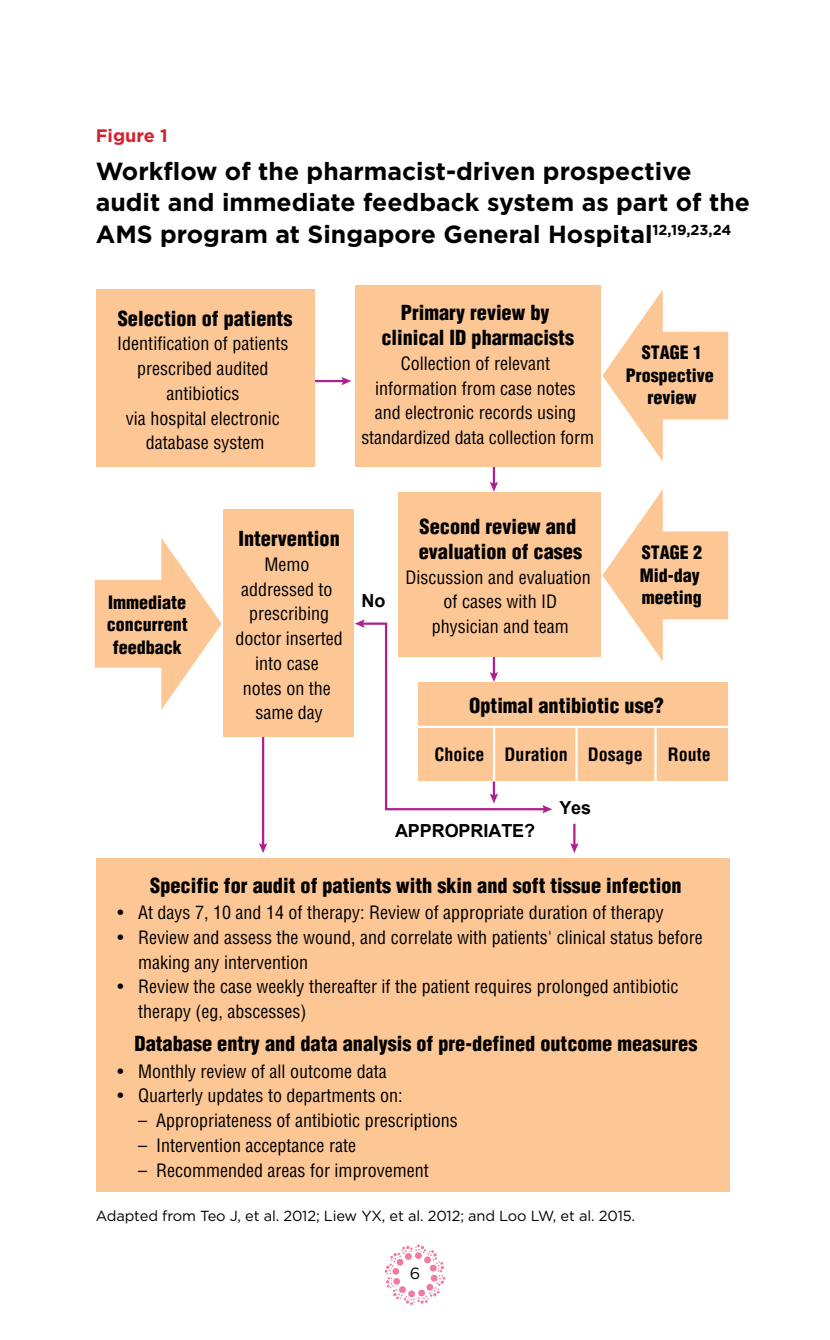
<style>
.page{position:relative;width:830px;height:1340px;background:#fff}
.page>*{position:absolute;margin:0;border:0;box-sizing:border-box;transform-origin:0 0}
.t1{font:700 24.75px/31.5px "Gotham";color:#000}
.t2{font:900 condensed 20.25px/24.8px "Helvetica";color:#000;text-align:center}
.t3{font:condensed 18px/24.8px "Helvetica";color:#000;text-align:center}
.t4{font:900 condensed 18px/22.5px "Helvetica";color:#000;text-align:center}
.t5{font:700 condensed 18px "Helvetica";color:#000}
.t6{font:700 18px "Arial";letter-spacing:-.005em;color:#000}
.t7{font:700 18px "Gotham";color:#d2232a}
.t8{font:16.2px "Gotham";color:#000}
.t9{font:14.62px "Gotham";letter-spacing:-.01em;color:#000}
</style>
<div class="page">
<svg style="left:384px;top:1244px;width:61px;height:61px"></svg>
<hr style="left:492px;top:394px;width:3px;height:91px;background:#b01f8e">
<svg style="left:490px;top:482px;width:8px;height:10px"></svg>
<hr style="left:253px;top:380px;width:91px;height:2px;background:#b01f8e">
<svg style="left:341px;top:377px;width:10px;height:8px"></svg>
<hr style="left:573px;top:823px;width:2px;height:23px;background:#b01f8e">
<svg style="left:570px;top:843px;width:8px;height:10px"></svg>
<hr style="left:262px;top:674px;width:2px;height:172px;background:#b01f8e">
<svg style="left:259px;top:843px;width:8px;height:10px"></svg>
<div style="left:354px;top:285px;width:246px;height:181px;background:#fdc695"></div>
<div style="left:398px;top:492px;width:202px;height:164px;background:#fdc695"></div>
<div style="left:96px;top:289px;width:218px;height:177px;background:#fdc695"></div>
<div style="left:223px;top:509px;width:131px;height:227px;background:#fdc695"></div>
<svg style="left:602px;top:290px;width:125px;height:171px"></svg>
<div style="left:96px;top:857px;width:633px;height:334px;background:#fdc695"></div>
<svg style="left:602px;top:489px;width:125px;height:172px"></svg>
<svg style="left:95px;top:538px;width:127px;height:172px"></svg>
<div style="left:417px;top:682px;width:310px;height:98px;background:#fdc695"></div>
<hr style="left:417px;top:725px;width:311px;height:3px;background:#fff">
<hr style="left:575px;top:727px;width:2px;height:54px;background:#fff">
<hr style="left:654px;top:727px;width:2px;height:54px;background:#fff">
<svg style="left:355px;top:619px;width:197px;height:194px"></svg>
<p class="t7" style="left:96px;top:125px;width:73px">Figure 1</p>
<h1 class="t1" style="left:96px;top:155px;width:655px">Workflow of the pharmacist-driven prospective audit and immediate feedback system as part of the<br>AMS program at Singapore General Hospital<sup>12,19,23,24</sup></h1>
<p class="t2" style="left:118px;top:305px;width:176px">Selection of patients</p>
<p class="t3" style="left:117px;top:331px;width:172px">Identification of patients prescribed audited antibiotics<br>via hospital electronic database system</p>
<p class="t2" style="left:381px;top:300px;width:194px">Primary review by clinical ID pharmacists</p>
<p class="t3" style="left:361px;top:351px;width:234px">Collection of relevant information from case notes<br>and electronic records using standardized data collection form</p>
<p class="t4" style="left:625px;top:341px;width:89px">STAGE 1<br>Prospective review</p>
<p class="t4" style="left:107px;top:590px;width:82px">Immediate concurrent feedback</p>
<p class="t2" style="left:238px;top:526px;width:103px">Intervention</p>
<p class="t3" style="left:235px;top:552px;width:109px">Memo addressed to prescribing doctor inserted into case<br>notes on the same day</p>
<p class="t6" style="left:361px;top:589px;width:25px">No</p>
<p class="t2" style="left:418px;top:514px;width:165px;text-align:left">Second review and evaluation of cases</p>
<p class="t3" style="left:405px;top:564px;width:186px">Discussion and evaluation of cases with ID physician and team</p>
<p class="t4" style="left:639px;top:541px;width:64px;text-align:left">STAGE 2<br>Mid-day meeting</p>
<p class="t2" style="left:469px;top:692px;width:196px">Optimal antibiotic use?</p>
<p class="t5" style="left:434px;top:742px;width:210px">Choice Duration Dosage</p>
<p class="t5" style="left:667px;top:742px;width:45px">Route</p>
<p class="t6" style="left:559px;top:795px;width:33px">Yes</p>
<p class="t6" style="left:395px;top:819px;width:142px">APPROPRIATE?</p>
<p class="t2" style="left:150px;top:872px;width:532px">Specific for audit of patients with skin and soft tissue infection</p>
<p class="t3" style="left:117px;top:900px;width:547px">• At days 7, 10 and 14 of therapy: Review of appropriate duration of therapy</p>
<p class="t3" style="left:138px;top:924px;width:566px;text-align:left;text-indent:-20px">• Review and assess the wound, and correlate with patients' clinical status before making any intervention</p>
<p class="t3" style="left:138px;top:974px;width:541px;text-align:left;text-indent:-20px">• Review the case weekly thereafter if the patient requires prolonged antibiotic therapy (eg, abscesses)</p>
<p class="t2" style="left:134px;top:1031px;width:564px">Database entry and data analysis of pre-defined outcome measures</p>
<p class="t3" style="left:117px;top:1058px;width:270px">• Monthly review of all outcome data</p>
<p class="t3" style="left:117px;top:1083px;width:286px">• Quarterly updates to departments on:</p>
<p class="t3" style="left:138px;top:1108px;width:321px">– Appropriateness of antibiotic prescriptions</p>
<p class="t3" style="left:138px;top:1132px;width:219px">– Intervention acceptance rate</p>
<p class="t3" style="left:138px;top:1157px;width:292px">– Recommended areas for improvement</p>
<p class="t9" style="left:96px;top:1206px;width:540px">Adapted from Teo J, et al. 2012; Liew YX, et al. 2012; and Loo LW, et al. 2015.</p>
<p class="t8" style="left:410px;top:1262px;width:12px">6</p>
</div>
